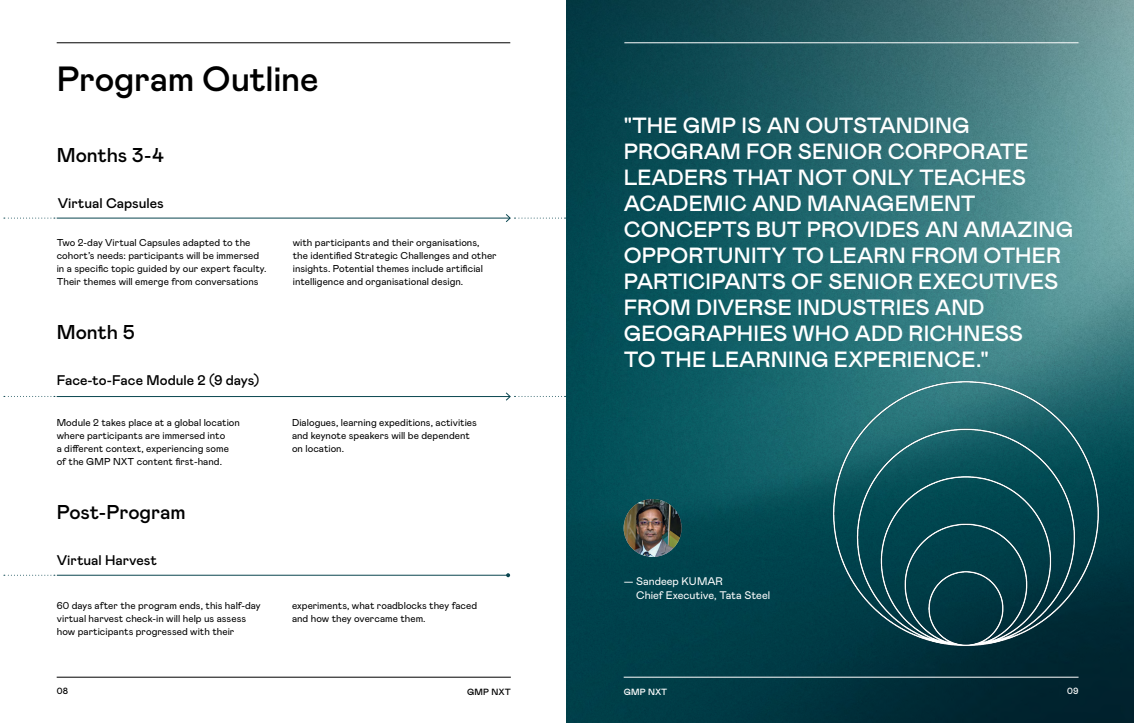
<style>
.page{position:relative;width:1134px;height:723px;background:#fff}
.page>*{position:absolute;margin:0;border:0;box-sizing:border-box;transform-origin:0 0}
.t1{font:500 35px "Mabry Pro";letter-spacing:-.01em;color:#000}
.t2{font:500 22px/26px "Mabry Pro";letter-spacing:.005em;color:#fff}
.t3{font:500 20px "Mabry Pro";letter-spacing:-.005em;color:#000}
.t4{font:500 14px "Mabry Pro";letter-spacing:-.005em;color:#000}
.t5{font:11px/14px "Mabry Pro";color:#fff}
.t6{font:10px/13px "Mabry Pro";letter-spacing:.005em;color:#000}
.t7{font:500 9px "Mabry Pro";letter-spacing:.02em;color:#000}
.t8{font:500 9px "Mabry Pro";letter-spacing:.025em;color:#fff}
</style>
<div class="page">
<img style="left:567px;top:0;width:567px;height:723px">
<img style="left:831px;top:378px;width:270px;height:270px">
<img style="left:624px;top:499px;width:58px;height:58px;border-radius:29px">
<svg style="left:4px;top:575px;width:51px;height:1px"></svg>
<svg style="left:4px;top:396px;width:51px;height:1px"></svg>
<hr style="left:57px;top:396px;width:453px;height:1px;background:#0a4650">
<svg style="left:505px;top:392px;width:60px;height:9px"></svg>
<svg style="left:4px;top:218px;width:51px;height:1px"></svg>
<hr style="left:57px;top:218px;width:453px;height:1px;background:#0a4650">
<svg style="left:505px;top:214px;width:60px;height:8px"></svg>
<hr style="left:57px;top:575px;width:451px;height:1px;background:#0a4650">
<svg style="left:506px;top:573px;width:4px;height:4px"></svg>
<hr style="left:624px;top:43px;width:454px;height:1px;background:#fff">
<hr style="left:624px;top:677px;width:454px;height:1px;background:#fff">
<hr style="left:57px;top:677px;width:454px;height:1px;background:#000">
<hr style="left:57px;top:43px;width:453px;height:1px;background:#000">
<h1 class="t1" style="left:57px;top:54px;width:264px">Program Outline</h1>
<h3 class="t3" style="left:57px;top:140px;width:109px">Months 3-4</h3>
<h3 class="t4" style="left:58px;top:193px;width:108px">Virtual Capsules</h3>
<p class="t6" style="left:57px;top:236px;width:211px">Two 2-day Virtual Capsules adapted to the cohort’s needs: participants will be immersed in a specific topic guided by our expert faculty.<br>Their themes will emerge from conversations</p>
<p class="t6" style="left:293px;top:236px;width:205px">with participants and their organisations, the identified Strategic Challenges and other insights. Potential themes include artificial intelligence and organisational design.</p>
<h3 class="t3" style="left:57px;top:317px;width:80px">Month 5</h3>
<h3 class="t4" style="left:57px;top:370px;width:204px">Face-to-Face Module 2 (9 days)</h3>
<p class="t6" style="left:57px;top:416px;width:185px">Module 2 takes place at a global location where participants are immersed into<br>a different context, experiencing some of the GMP NXT content first-hand.</p>
<p class="t6" style="left:292px;top:416px;width:186px">Dialogues, learning expeditions, activities and keynote speakers will be dependent on location.</p>
<h3 class="t3" style="left:57px;top:497px;width:130px">Post-Program</h3>
<h3 class="t4" style="left:57px;top:550px;width:102px">Virtual Harvest</h3>
<p class="t6" style="left:57px;top:598px;width:205px">60 days after the program ends, this half-day virtual harvest check-in will help us assess how participants progressed with their</p>
<p class="t6" style="left:292px;top:598px;width:187px">experiments, what roadblocks they faced and how they overcame them.</p>
<p class="t2" style="left:624px;top:112px;width:451px">"THE GMP IS AN OUTSTANDING<br>PROGRAM FOR SENIOR CORPORATE<br>LEADERS THAT NOT ONLY TEACHES<br>ACADEMIC AND MANAGEMENT<br>CONCEPTS BUT PROVIDES AN AMAZING<br>OPPORTUNITY TO LEARN FROM OTHER<br>PARTICIPANTS OF SENIOR EXECUTIVES<br>FROM DIVERSE INDUSTRIES AND<br>GEOGRAPHIES WHO ADD RICHNESS<br>TO THE LEARNING EXPERIENCE."</p>
<p class="t5" style="left:636px;top:573px;width:136px;text-indent:-12px">— Sandeep KUMAR<br>Chief Executive, Tata Steel</p>
<p class="t7" style="left:57px;top:684px;width:13px">08</p>
<p class="t7" style="left:467px;top:685px;width:45px">GMP NXT</p>
<p class="t8" style="left:624px;top:685px;width:45px">GMP NXT</p>
<p class="t8" style="left:1067px;top:684px;width:13px">09</p>
</div>
